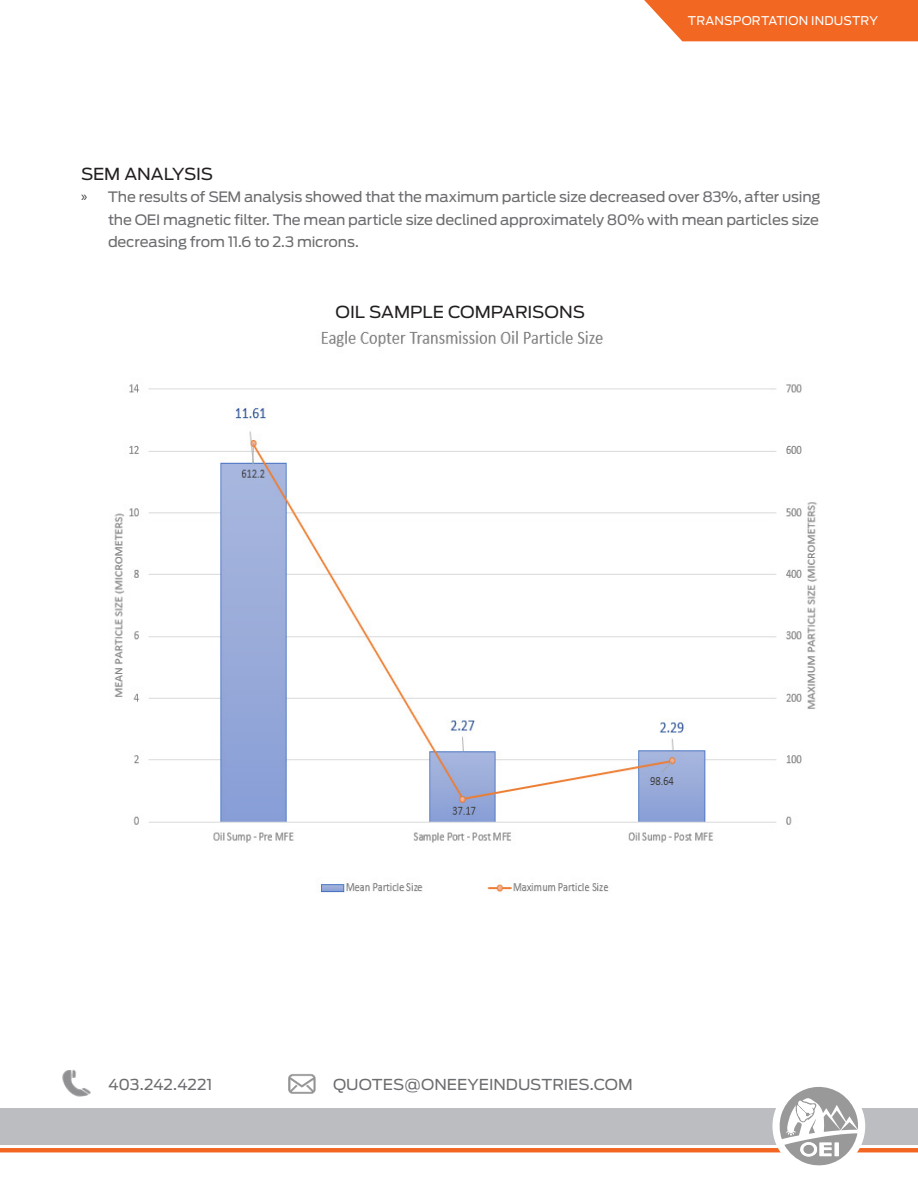
<style>
.page{position:relative;width:918px;height:1188px;background:#fff}
.page>*{position:absolute;margin:0;border:0;box-sizing:border-box;transform-origin:0 0}
.t1{font:16.5px "Antenna";letter-spacing:-.01em;color:#231f20;scale:1.05 1}
.t2{font:15px "Antenna";color:#6c6d70;scale:1.05 1}
.t3{font:14.25px/22.5px "Antenna";letter-spacing:-.015em;color:#6c6d70;text-align:justify;scale:1.04 1}
.t4{font:12px "Antenna";letter-spacing:.015em;color:#fff}
.s1{font-family:"Myriad Pro";color:#3e3e3f}
</style>
<div class="page">
<img style="left:62px;top:1069px;width:14px;height:18px">
<img style="left:288px;top:1074px;width:28px;height:13px">
<svg style="left:0;top:1087px;width:918px;height:79px"></svg>
<svg style="left:644px;top:0;width:274px;height:41px;background:#f27232"></svg>
<img style="left:114px;top:331px;width:703px;height:562px">
<p class="t4" style="left:688px;top:14px;width:192px">TRANSPORTATION INDUSTRY</p>
<p class="t1" style="left:81px;top:164px;width:127px">SEM ANALYSIS</p>
<p class="t3" style="left:108px;top:186px;width:687px;text-indent:-27px"><span class="s1">»</span> The results of SEM analysis showed that the maximum particle size decreased over 83%, after using the OEI magnetic filter. The mean particle size declined approximately 80% with mean particles size decreasing from 11.6 to 2.3 microns.</p>
<p class="t1" style="left:335px;top:302px;width:239px">OIL SAMPLE COMPARISONS</p>
<p class="t2" style="left:108px;top:1075px;width:101px">403.242.4221</p>
<p class="t2" style="left:333px;top:1075px;width:287px">QUOTES@ONEEYEINDUSTRIES.COM</p>
</div>
